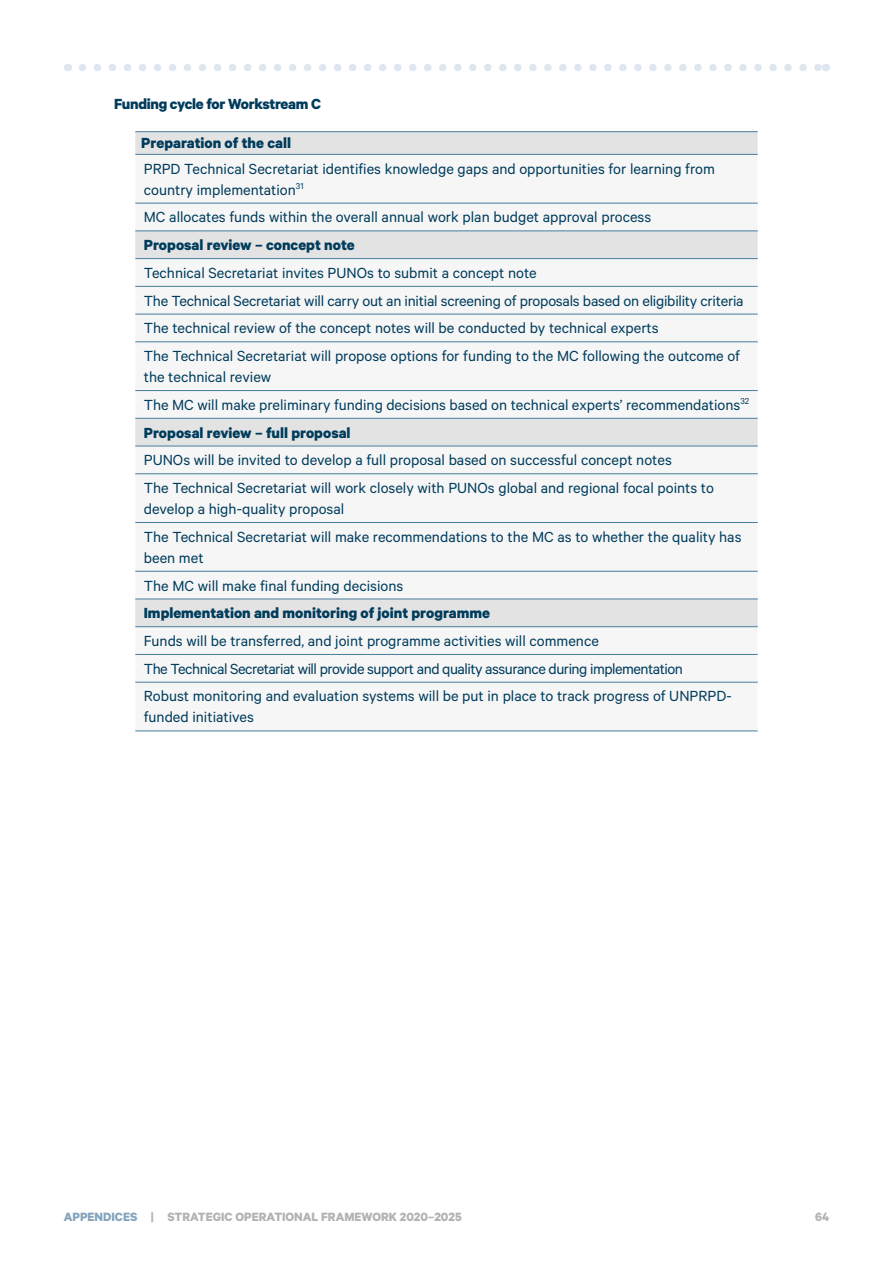
<style>
.page{position:relative;width:893px;height:1263px;background:#fff}
.page>*{position:absolute;margin:0;border:0;box-sizing:border-box;transform-origin:0 0}
.t1{font:16.5px/21px "Calibre";color:#003c5c}
.t2{font:700 16.5px "Calibre";color:#003c5c}
.t3{font:16.5px "Calibre";letter-spacing:-.03em;color:#003c5c}
.t4{font:700 16.5px "Calibre";letter-spacing:-.02em;color:#003c5c}
.t5{font:700 13.5px "Calibre";color:#b3b2b2}
.s1{color:#82a4be}
</style>
<div class="page">
<svg style="left:135px;top:132px;width:623px;height:22px;background:#e0e1e2"></svg>
<svg style="left:135px;top:202px;width:623px;height:480px;fill:#f6f6f6"></svg>
<hr style="left:135px;top:131px;width:623px;height:1px;background:#467d9d">
<hr style="left:135px;top:154px;width:623px;height:1px;background:#467d9d">
<hr style="left:135px;top:203px;width:623px;height:1px;background:#467d9d">
<hr style="left:135px;top:230px;width:623px;height:1px;background:#467d9d">
<hr style="left:135px;top:258px;width:623px;height:1px;background:#467d9d">
<hr style="left:135px;top:286px;width:623px;height:1px;background:#467d9d">
<hr style="left:135px;top:314px;width:623px;height:1px;background:#467d9d">
<hr style="left:135px;top:341px;width:623px;height:1px;background:#467d9d">
<hr style="left:135px;top:390px;width:623px;height:1px;background:#467d9d">
<hr style="left:135px;top:418px;width:623px;height:1px;background:#467d9d">
<hr style="left:135px;top:446px;width:623px;height:1px;background:#467d9d">
<hr style="left:135px;top:473px;width:623px;height:1px;background:#467d9d">
<hr style="left:135px;top:522px;width:623px;height:1px;background:#467d9d">
<hr style="left:135px;top:571px;width:623px;height:1px;background:#467d9d">
<hr style="left:135px;top:599px;width:623px;height:1px;background:#467d9d">
<hr style="left:135px;top:626px;width:623px;height:1px;background:#467d9d">
<hr style="left:135px;top:654px;width:623px;height:1px;background:#467d9d">
<hr style="left:135px;top:682px;width:623px;height:1px;background:#467d9d">
<hr style="left:135px;top:730px;width:623px;height:1px;background:#467d9d">
<svg style="left:82px;top:64px;width:736px;height:7px"></svg>
<p class="t4" style="left:114px;top:94px;width:209px">Funding cycle for Workstream C</p>
<p class="t2" style="left:141px;top:133px;width:151px">Preparation of the call</p>
<p class="t1" style="left:144px;top:157px;width:572px">PRPD Technical Secretariat identifies knowledge gaps and opportunities for learning from country implementation<sup>31</sup></p>
<p class="t1" style="left:144px;top:206px;width:509px">MC allocates funds within the overall annual work plan budget approval process</p>
<p class="t2" style="left:144px;top:235px;width:212px">Proposal review – concept note</p>
<p class="t1" style="left:144px;top:262px;width:394px">Technical Secretariat invites PUNOs to submit a concept note</p>
<p class="t1" style="left:144px;top:289px;width:601px">The Technical Secretariat will carry out an initial screening of proposals based on eligibility criteria</p>
<p class="t1" style="left:144px;top:317px;width:516px">The technical review of the concept notes will be conducted by technical experts</p>
<p class="t1" style="left:144px;top:345px;width:598px">The Technical Secretariat will propose options for funding to the MC following the outcome of the technical review</p>
<p class="t1" style="left:144px;top:394px;width:607px">The MC will make preliminary funding decisions based on technical experts’ recommendations<sup>32</sup></p>
<p class="t2" style="left:144px;top:422px;width:208px">Proposal review – full proposal</p>
<p class="t1" style="left:144px;top:449px;width:529px">PUNOs will be invited to develop a full proposal based on successful concept notes</p>
<p class="t1" style="left:144px;top:477px;width:572px">The Technical Secretariat will work closely with PUNOs global and regional focal points to develop a high-quality proposal</p>
<p class="t1" style="left:144px;top:525px;width:599px">The Technical Secretariat will make recommendations to the MC as to whether the quality has been met</p>
<p class="t1" style="left:144px;top:574px;width:261px">The MC will make final funding decisions</p>
<p class="t2" style="left:144px;top:603px;width:348px">Implementation and monitoring of joint programme</p>
<p class="t1" style="left:144px;top:630px;width:457px">Funds will be transferred, and joint programme activities will commence</p>
<p class="t3" style="left:144px;top:659px;width:540px">The Technical Secretariat will provide support and quality assurance during implementation</p>
<p class="t1" style="left:144px;top:685px;width:590px">Robust monitoring and evaluation systems will be put in place to track progress of UNPRPD&shy;funded initiatives</p>
<p class="t5" style="left:64px;top:1208px;width:400px"><span class="s1">APPENDICES</span> | STRATEGIC OPERATIONAL FRAMEWORK 2020–2025</p>
<p class="t5" style="left:815px;top:1208px;width:16px">64</p>
</div>
